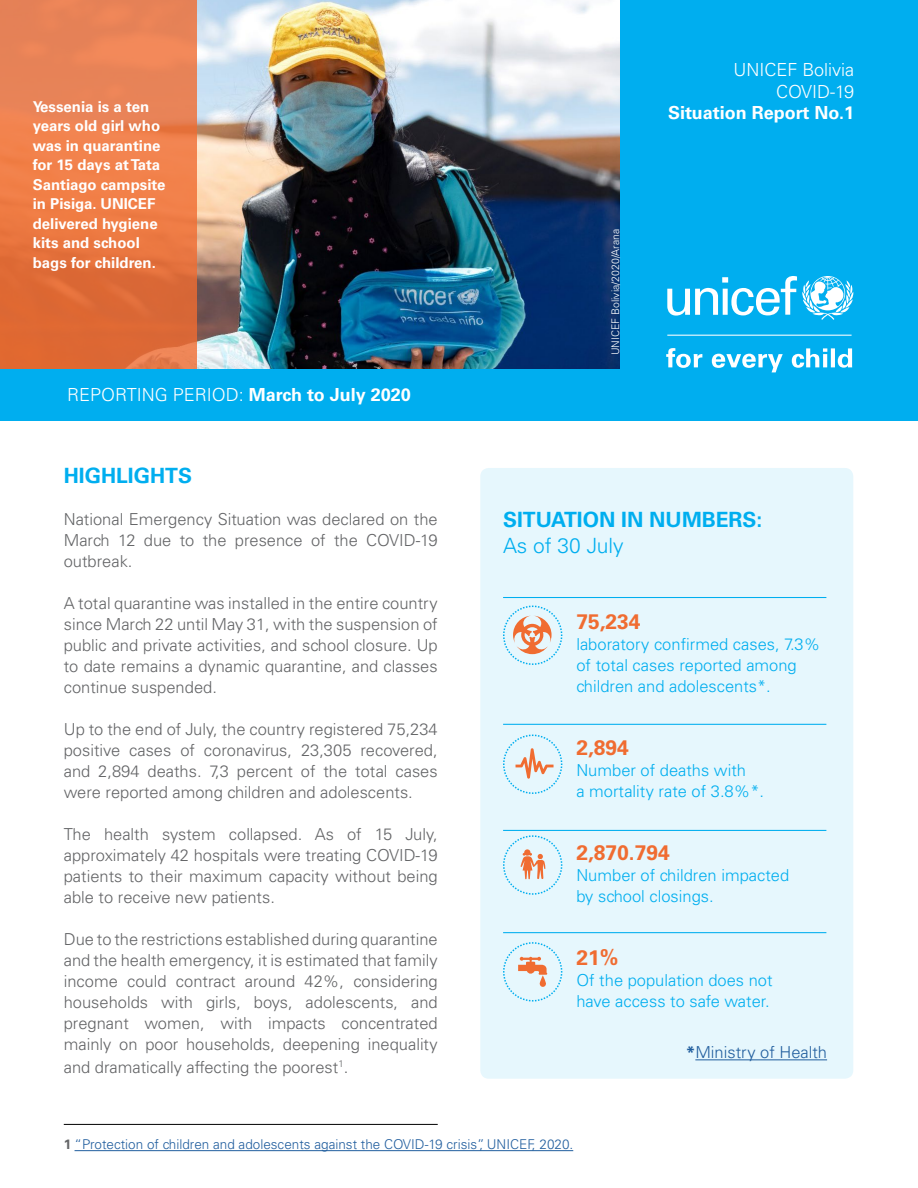
<style>
.page{position:relative;width:918px;height:1188px;background:#fff}
.page>*{position:absolute;margin:0;border:0;box-sizing:border-box;transform-origin:0 0}
.t1{font:700 21px "Univers LT Std";color:#00aeef}
.t2{font:700 21px "Univers LT Std";color:#f06c31}
.t3{font:300 21px "Univers LT Std";color:#00aeef}
.t4{font:300 18px/21.6px "Univers LT Std";color:#fff;text-align:right}
.t5{font:700 18px "Univers LT Std";color:#fff}
.t6{font:300 16.5px/21px "Univers LT Std";color:#636466;text-align:justify}
.t7{font:300 16.5px/21px "Univers LT Std";color:#00aeef}
.t8{font:300 16.5px "Univers LT Std";color:#215e9e}
.t9{font:700 15px/19.5px "Univers LT Std";color:#fff}
.t10{font:300 13.5px "Univers LT Std";color:#215e9e}
.t11{font:300 10.5px "Univers LT Std";color:#fff}
.s1{font-weight:700}
.s2{font-weight:700;color:#636466}
</style>
<div class="page">
<div style="left:0;top:0;width:620px;height:421px;background:#00aeef"></div>
<div style="left:576px;top:0;width:342px;height:421px;background:#00aeef"></div>
<div style="left:480px;top:468px;width:373px;height:611px;background:#e6f7fd;border-radius:9px"></div>
<img style="left:197px;top:0;width:423px;height:369px">
<div style="left:0;top:0;width:197px;height:369px;background:linear-gradient(to bottom,#ef8b5e,#e16931)"></div>
<svg style="left:667px;top:276px;width:186px;height:44px"></svg>
<hr style="left:667px;top:335px;width:185px;height:1px;background:#fff">
<svg style="left:666px;top:348px;width:186px;height:24px"></svg>
<hr style="left:503px;top:597px;width:323px;height:1px;background:#00aeef">
<hr style="left:503px;top:724px;width:323px;height:1px;background:#00aeef">
<hr style="left:503px;top:830px;width:323px;height:1px;background:#00aeef">
<hr style="left:503px;top:932px;width:323px;height:1px;background:#00aeef">
<svg style="left:503px;top:605px;width:60px;height:60px"></svg>
<svg style="left:503px;top:734px;width:60px;height:60px"></svg>
<svg style="left:503px;top:835px;width:60px;height:60px"></svg>
<svg style="left:503px;top:942px;width:60px;height:60px"></svg>
<hr style="left:695px;top:1059px;width:132px;height:1px;background:#215e9e">
<hr style="left:75px;top:1150px;width:498px;height:1px;background:#215e9e">
<hr style="left:64px;top:1124px;width:374px;height:1px;background:#000">
<p class="t9" style="left:33px;top:97px;width:134px">Yessenia is a ten years old girl who was in quarantine for 15 days at Tata<br>Santiago campsite in Pisiga. UNICEF delivered hygiene kits and school bags for children.</p>
<p class="t4" style="left:67px;top:384px;width:345px">REPORTING PERIOD: <span class="s1">March to July 2020</span></p>
<p class="t1" style="left:64px;top:463px;width:130px">HIGHLIGHTS</p>
<p class="t6" style="left:64px;top:509px;width:376px">National Emergency Situation was declared on the March 12 due to the presence of the COVID-19 outbreak.</p>
<p class="t6" style="left:64px;top:593px;width:376px">A total quarantine was installed in the entire country since March 22 until May 31, with the suspension of public and private activities, and school closure. Up to date remains a dynamic quarantine, and classes continue suspended.</p>
<p class="t6" style="left:64px;top:719px;width:376px">Up to the end of July, the country registered 75,234 positive cases of coronavirus, 23,305 recovered, and 2,894 deaths. 7,3 percent of the total cases were reported among children and adolescents.</p>
<p class="t6" style="left:64px;top:824px;width:375px">The health system collapsed. As of 15 July, approximately 42 hospitals were treating COVID-19 patients to their maximum capacity without being able to receive new patients.</p>
<p class="t6" style="left:64px;top:929px;width:376px">Due to the restrictions established during quarantine and the health emergency, it is estimated that family income could contract around 42%, considering households with girls, boys, adolescents, and pregnant women, with impacts concentrated mainly on poor households, deepening inequality</p>
<p class="t6" style="left:64px;top:1056px;width:286px">and dramatically affecting the poorest<sup>1</sup>.</p>
<p class="t11" style="left:609px;top:355px;width:128px;rotate:-90deg">UNICEF Bolivia/2020/Arana</p>
<p class="t4" style="left:734px;top:59px;width:122px">UNICEF Bolivia<br>COVID-19</p>
<p class="t5" style="left:668px;top:103px;width:188px">Situation Report No.1</p>
<p class="t1" style="left:503px;top:508px;width:261px">SITUATION IN NUMBERS:</p>
<p class="t3" style="left:503px;top:533px;width:122px">As of 30 July</p>
<p class="t2" style="left:576px;top:609px;width:66px">75,234</p>
<p class="t7" style="left:576px;top:633px;width:245px">laboratory confirmed cases, 7.3% of total cases reported among children and adolescents*.</p>
<p class="t2" style="left:576px;top:735px;width:54px">2,894</p>
<p class="t7" style="left:576px;top:759px;width:189px">Number of deaths with<br>a mortality rate of 3.8%*.</p>
<p class="t2" style="left:576px;top:840px;width:95px">2,870.794</p>
<p class="t7" style="left:576px;top:864px;width:214px">Number of children impacted by school closings.</p>
<p class="t2" style="left:576px;top:945px;width:44px">21%</p>
<p class="t7" style="left:576px;top:969px;width:198px">Of the population does not have access to safe water.</p>
<p class="t8" style="left:686px;top:1042px;width:142px"><span class="s1">*</span>Ministry of Health</p>
<p class="t10" style="left:64px;top:1136px;width:511px"><span class="s2">1</span> “Protection of children and adolescents against the COVID-19 crisis”, UNICEF, 2020.</p>
</div>
